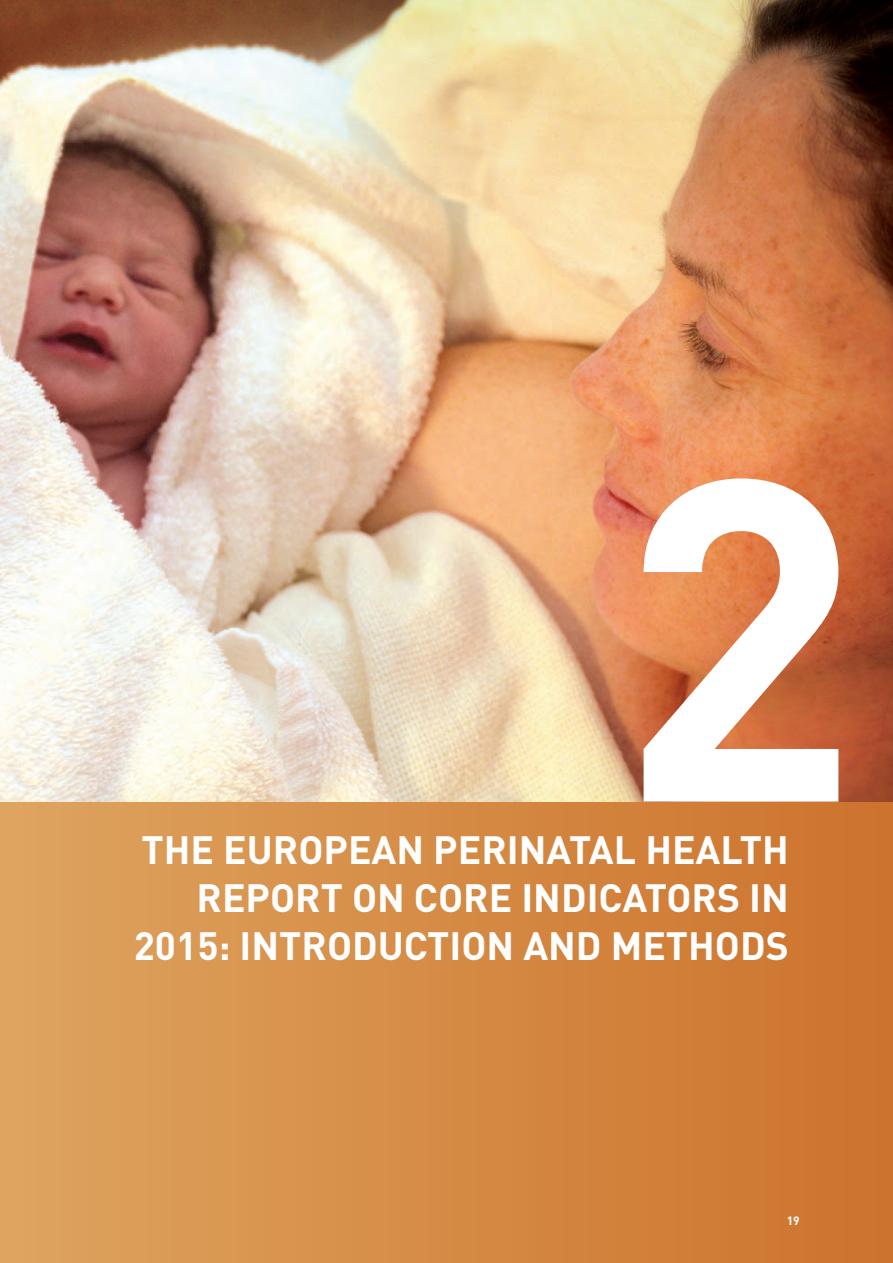
<style>
.page{position:relative;width:893px;height:1263px;background:#fff}
.page>*{position:absolute;margin:0;border:0;box-sizing:border-box;transform-origin:0 0}
.t1{font:700 450px "DIN";color:#fff}
.t2{font:700 39px/48px "DIN";color:#fff;text-align:right}
.t3{font:700 12px "DIN";color:#fff}
</style>
<div class="page">
<div style="left:0;top:801px;width:893px;height:462px;background:linear-gradient(to right,#dea45f,#cc722c)"></div>
<img style="left:0;top:0;width:893px;height:801px">
<p class="t1" style="left:617px;top:345px;width:246px">2</p>
<p class="t2" style="left:142px;top:824px;width:649px">THE EUROPEAN PERINATAL HEALTH<br>REPORT ON CORE INDICATORS IN</p>
<p class="t2" style="left:134px;top:920px;width:656px">2015: INTRODUCTION AND METHODS</p>
<p class="t3" style="left:787px;top:1213px;width:15px">19</p>
</div>
